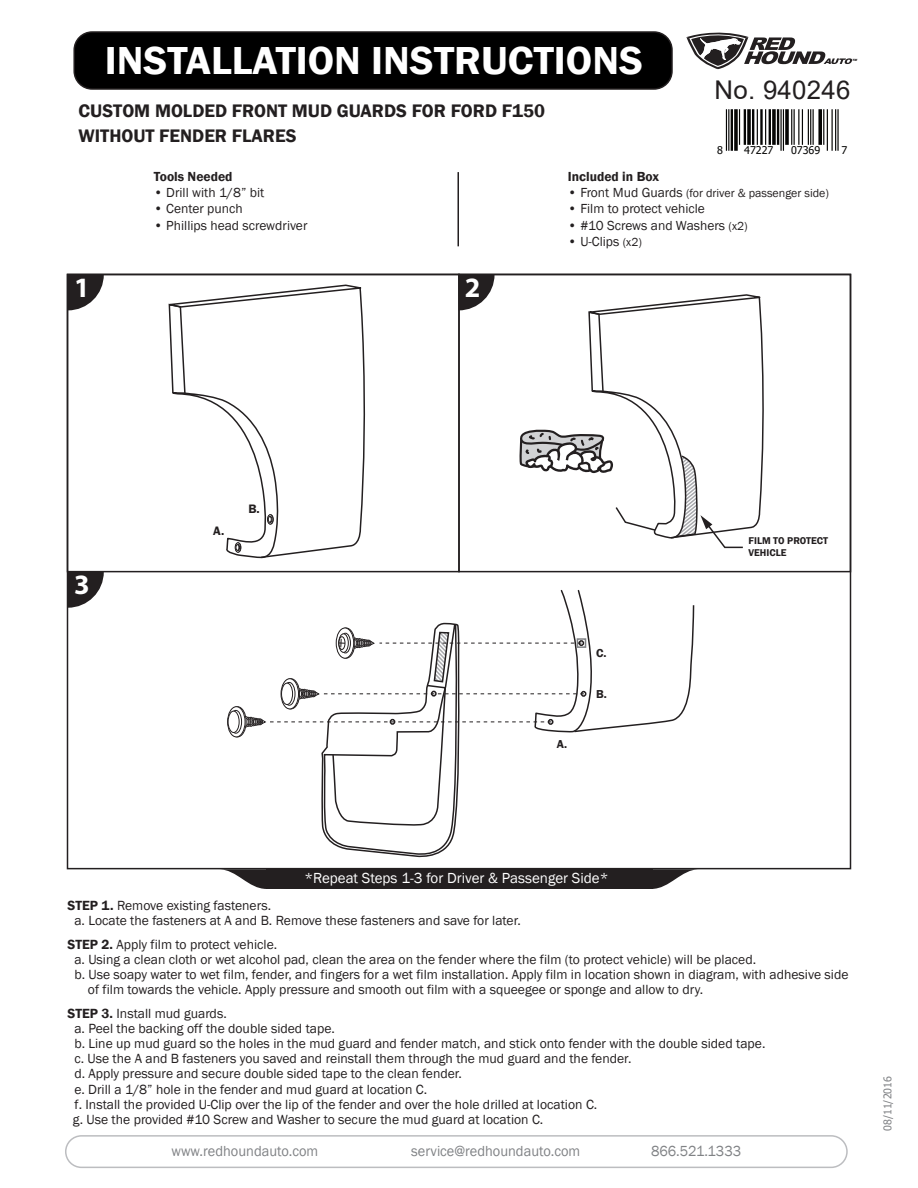
<style>
.page{position:relative;width:918px;height:1188px;background:#fff}
.page>*{position:absolute;margin:0;border:0;box-sizing:border-box;transform-origin:0 0}
.t1{font:600 40.2px "Franklin Gothic";color:#fff}
.t2{font:700 28.05px "Myriad Pro";color:#fff}
.t3{font:25.8px "Arial";letter-spacing:.01em;color:#231f20}
.t4{font:600 18.6px/24.5px "Franklin Gothic";color:#231f20}
.t5{font:15px "Franklin Gothic";color:#808285;scale:.96 1}
.t6{font:15px "Franklin Gothic";color:#fff}
.t7{font:13.65px/15.1px "Franklin Gothic";color:#231f20}
.t8{font:13.5px "Franklin Gothic";color:#231f20}
.t9{font:600 13.5px "Franklin Gothic";color:#231f20}
.t10{font:600 12.6px "Franklin Gothic";color:#231f20}
.t11{font:12px "Franklin Gothic";color:#231f20}
.t12{font:600 11.85px "Franklin Gothic";color:#231f20}
.t13{font:10.65px "Tahoma";color:#050504}
.t14{font:10.65px "Tahoma";color:#808285}
.t15{font:600 10.05px/12.1px "Franklin Gothic";color:#231f20}
.t16{font:italic 900 3px "Arial";color:#231f20}
.s1{font-size:13.5px}
.s2{font-size:12px}
.s3{font-weight:600}
</style>
<div class="page">
<svg style="left:725px;top:109px;width:112px;height:42px"></svg>
<hr style="left:728px;top:109px;width:1px;height:42px;background:#050504">
<hr style="left:726px;top:109px;width:1px;height:42px;background:#050504">
<hr style="left:731px;top:109px;width:2px;height:42px;background:#050504">
<svg style="left:734px;top:109px;width:4px;height:42px"></svg>
<hr style="left:739px;top:109px;width:1px;height:36px;background:#050504">
<hr style="left:744px;top:109px;width:2px;height:36px;background:#050504">
<svg style="left:747px;top:109px;width:4px;height:36px"></svg>
<hr style="left:752px;top:109px;width:2px;height:36px;background:#050504">
<hr style="left:757px;top:109px;width:1px;height:36px;background:#050504">
<hr style="left:760px;top:109px;width:3px;height:36px;background:#050504">
<hr style="left:765px;top:109px;width:1px;height:36px;background:#050504">
<hr style="left:769px;top:109px;width:2px;height:36px;background:#050504">
<svg style="left:772px;top:109px;width:4px;height:36px"></svg>
<hr style="left:777px;top:109px;width:2px;height:36px;background:#050504">
<hr style="left:783px;top:109px;width:1px;height:42px;background:#050504">
<hr style="left:780px;top:109px;width:2px;height:42px;background:#050504">
<svg style="left:785px;top:109px;width:4px;height:36px"></svg>
<hr style="left:813px;top:109px;width:1px;height:36px;background:#050504">
<hr style="left:810px;top:109px;width:1px;height:36px;background:#050504">
<hr style="left:808px;top:109px;width:1px;height:36px;background:#050504">
<hr style="left:802px;top:109px;width:1px;height:36px;background:#050504">
<hr style="left:798px;top:109px;width:1px;height:36px;background:#050504">
<hr style="left:794px;top:109px;width:1px;height:36px;background:#050504">
<hr style="left:791px;top:109px;width:1px;height:36px;background:#050504">
<svg style="left:818px;top:109px;width:4px;height:36px"></svg>
<hr style="left:837px;top:109px;width:2px;height:42px;background:#050504">
<hr style="left:835px;top:109px;width:1px;height:42px;background:#050504">
<hr style="left:832px;top:109px;width:1px;height:42px;background:#050504">
<hr style="left:827px;top:109px;width:1px;height:42px;background:#050504">
<hr style="left:823px;top:109px;width:1px;height:36px;background:#050504">
<svg style="left:686px;top:32px;width:166px;height:37px"></svg>
<svg style="left:168px;top:284px;width:198px;height:275px"></svg>
<div style="left:74px;top:32px;width:598px;height:57px;background:#000;border-radius:18px"></div>
<div style="left:73px;top:31px;width:600px;height:59px;border:2px solid #231f20;border-radius:18px"></div>
<hr style="left:457px;top:172px;width:2px;height:74px;background:#231f20">
<div style="left:65px;top:1135px;width:783px;height:33px;border:2px solid #bcbdc0;border-radius:16px"></div>
<svg style="left:519px;top:294px;width:245px;height:255px"></svg>
<div style="left:266px;top:869px;width:386px;height:20px;background:#231f20"></div>
<svg style="left:219px;top:869px;width:47px;height:20px"></svg>
<svg style="left:652px;top:869px;width:47px;height:20px"></svg>
<svg style="left:68px;top:274px;width:37px;height:36px"></svg>
<svg style="left:458px;top:274px;width:38px;height:36px"></svg>
<svg style="left:68px;top:571px;width:37px;height:37px"></svg>
<div style="left:228px;top:706px;width:18px;height:31px;border:1px solid #231f20;border-radius:50%"></div>
<svg style="left:228px;top:707px;width:17px;height:30px"></svg>
<div style="left:227px;top:706px;width:18px;height:31px;border:1px solid #231f20;border-radius:50%"></div>
<div style="left:230px;top:710px;width:12px;height:24px;border:1px solid #231f20;border-radius:50%"></div>
<div style="left:228px;top:711px;width:11px;height:22px;background:#fff;border-radius:50%"></div>
<div style="left:228px;top:711px;width:12px;height:22px;border:1px solid #231f20;border-radius:50%"></div>
<svg style="left:244px;top:590px;width:451px;height:268px"></svg>
<h1 class="t1" style="left:105px;top:36px;width:540px">INSTALLATION INSTRUCTIONS</h1>
<h3 class="t4" style="left:79px;top:99px;width:468px">CUSTOM MOLDED FRONT MUD GUARDS FOR FORD F150<br>WITHOUT FENDER FLARES</h3>
<p class="t16" style="left:852px;top:57px;width:8px">TM</p>
<h3 class="t3" style="left:715px;top:73px;width:137px">No. 940246</h3>
<p class="t13" style="left:717px;top:143px;width:7px">8</p>
<p class="t13" style="left:744px;top:143px;width:31px">47227</p>
<p class="t13" style="left:791px;top:143px;width:31px">07369</p>
<p class="t13" style="left:842px;top:143px;width:7px">7</p>
<p class="t9" style="left:154px;top:168px;width:80px">Tools Needed</p>
<p class="t8" style="left:154px;top:184px;width:112px">• Drill with 1/8” bit</p>
<p class="t8" style="left:154px;top:201px;width:90px">• Center punch</p>
<p class="t8" style="left:154px;top:217px;width:155px">• Phillips head screwdriver</p>
<h2 class="t2" style="left:74px;top:269px;width:17px">1</h2>
<h2 class="t2" style="left:465px;top:269px;width:17px">2</h2>
<p class="t9" style="left:568px;top:168px;width:93px">Included in Box</p>
<p class="t11" style="left:568px;top:186px;width:262px"><span class="s1">• Front Mud Guards</span> (for driver &amp; passenger side)</p>
<p class="t8" style="left:568px;top:201px;width:138px">• Film to protect vehicle</p>
<p class="t8" style="left:568px;top:217px;width:181px">• #10 Screws and Washers <span class="s2">(x2)</span></p>
<p class="t8" style="left:568px;top:233px;width:75px">• U-Clips <span class="s2">(x2)</span></p>
<h2 class="t2" style="left:74px;top:567px;width:17px">3</h2>
<p class="t10" style="left:213px;top:523px;width:13px">A.</p>
<p class="t10" style="left:248px;top:501px;width:13px">B.</p>
<p class="t12" style="left:557px;top:737px;width:12px">A.</p>
<p class="t12" style="left:596px;top:645px;width:12px">C.</p>
<p class="t12" style="left:596px;top:687px;width:12px">B.</p>
<p class="t15" style="left:748px;top:535px;width:81px">FILM TO PROTECT<br>VEHICLE</p>
<p class="t6" style="left:304px;top:868px;width:306px">*Repeat Steps 1-3 for Driver &amp; Passenger Side*</p>
<p class="t7" style="left:74px;top:898px;width:448px;text-indent:-7px"><span class="s3">STEP 1.</span> Remove existing fasteners.<br>a. Locate the fasteners at A and B. Remove these fasteners and save for later.</p>
<p class="t7" style="left:68px;top:937px;width:211px"><span class="s3">STEP 2.</span> Apply film to protect vehicle.</p>
<p class="t7" style="left:74px;top:952px;width:683px">a. Using a clean cloth or wet alcohol pad, clean the area on the fender where the film (to protect vehicle) will be placed.</p>
<p class="t7" style="left:74px;top:967px;width:776px">b. Use soapy water to wet film, fender, and fingers for a wet film installation. Apply film in location shown in diagram, with adhesive side</p>
<p class="t7" style="left:88px;top:982px;width:617px">of film towards the vehicle. Apply pressure and smooth out film with a squeegee or sponge and allow to dry.</p>
<p class="t7" style="left:73px;top:1006px;width:694px;text-indent:-5px"><span class="s3">STEP 3.</span> Install mud guards.<br>a. Peel the backing off the double sided tape.<br>b. Line up mud guard so the holes in the mud guard and fender match, and stick onto fender with the double sided tape. c. Use the A and B fasteners you saved and reinstall them through the mud guard and the fender.<br>d. Apply pressure and secure double sided tape to the clean fender.<br>e. Drill a 1/8” hole in the fender and mud guard at location C.<br>f. Install the provided U-Clip over the lip of the fender and over the hole drilled at location C.<br>g. Use the provided #10 Screw and Washer to secure the mud guard at location C.</p>
<p class="t5" style="left:172px;top:1142px;width:154px">www.redhoundauto.com</p>
<p class="t5" style="left:411px;top:1142px;width:178px">service@redhoundauto.com</p>
<p class="t5" style="left:651px;top:1142px;width:95px">866.521.1333</p>
<p class="t14" style="left:880px;top:1131px;width:56px;rotate:-90deg">08/11/2016</p>
</div>
